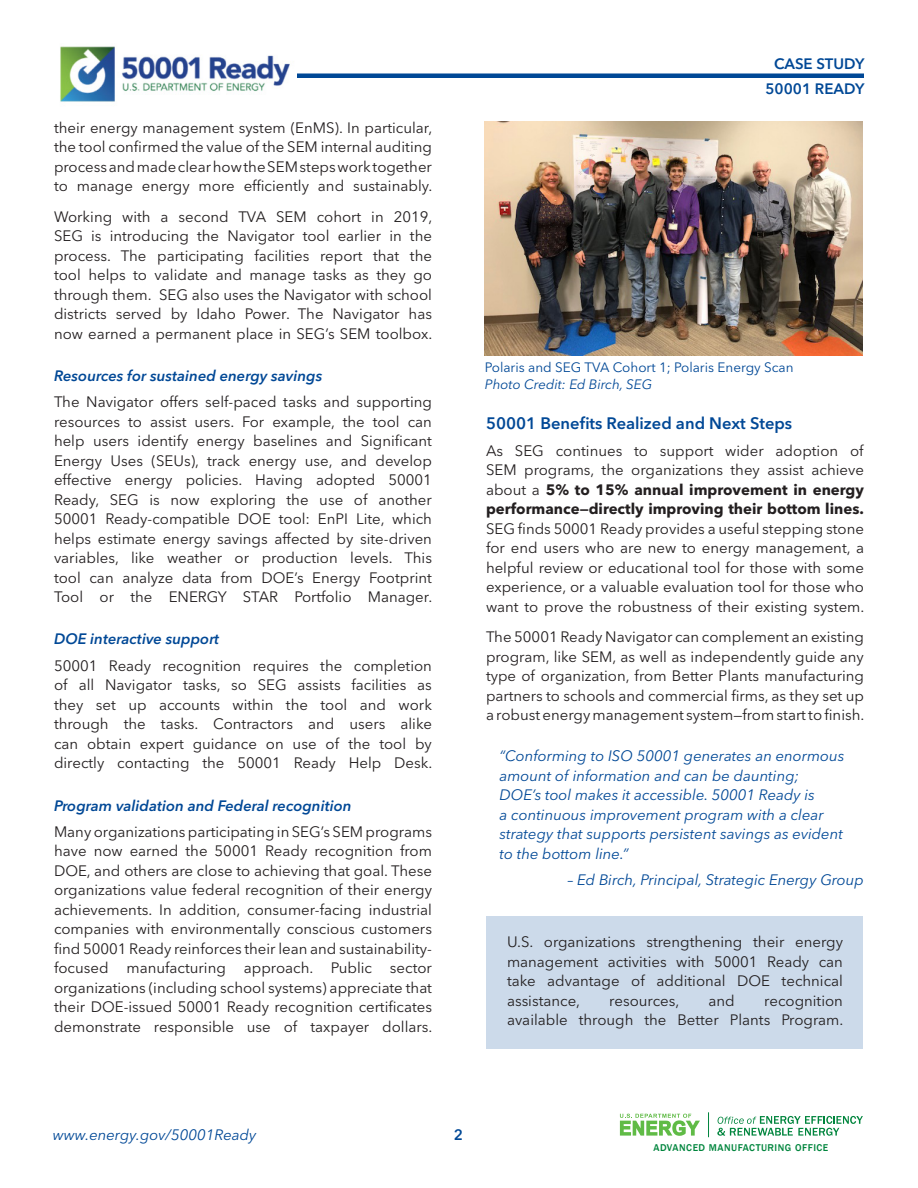
<style>
.page{position:relative;width:918px;height:1188px;background:#fff}
.page>*{position:absolute;margin:0;border:0;box-sizing:border-box;transform-origin:0 0}
.Heading_1{font:600 16.5px "Avenir Next LT Pro";color:#004896}
.Body_Text{font:15px/19.5px "Avenir Next LT Pro";color:#231f20;text-align:justify}
.Heading_2{font:italic 15px/19.5px "Avenir Next LT Pro";color:#004896}
.Heading_2-2{font:italic 600 15px "Avenir Next LT Pro";color:#004896}
.t1{font:600 15px/24.8px "Avenir Next LT Pro";color:#004896;text-align:center}
.t2{font:13.5px/16.2px "Avenir Next LT Pro";color:#004896}
.t3{font:500 10.2px "Franklin Gothic";letter-spacing:.05em;color:#00853d}
.s1{font-style:italic}
.s2{font-weight:700}
</style>
<div class="page">
<div style="left:54px;top:73px;width:810px;height:5px;background:#004896"></div>
<img style="left:54px;top:46px;width:243px;height:56px">
<svg style="left:717px;top:1116px;width:146px;height:20px"></svg>
<svg style="left:620px;top:1114px;width:80px;height:22px"></svg>
<svg style="left:708px;top:1112px;width:1px;height:25px"></svg>
<div style="left:487px;top:916px;width:376px;height:133px;background:#ccdaea"></div>
<img style="left:485px;top:122px;width:378px;height:233px">
<p class="Body_Text" style="left:54px;top:118px;width:380px">their energy management system (EnMS). In particular, the tool confirmed the value of the SEM internal auditing process and made clear how the SEM steps work together to manage energy more efficiently and sustainably.</p>
<p class="Body_Text" style="left:54px;top:207px;width:380px">Working with a second TVA SEM cohort in 2019, SEG is introducing the Navigator tool earlier in the process. The participating facilities report that the tool helps to validate and manage tasks as they go through them. SEG also uses the Navigator with school districts served by Idaho Power. The Navigator has now earned a permanent place in SEG’s SEM toolbox.</p>
<p class="Heading_2-2" style="left:54px;top:367px;width:270px">Resources for sustained energy savings</p>
<p class="Body_Text" style="left:54px;top:392px;width:380px">The Navigator offers self-paced tasks and supporting resources to assist users. For example, the tool can help users identify energy baselines and Significant Energy Uses (SEUs), track energy use, and develop effective energy policies. Having adopted 50001<br>Ready, SEG is now exploring the use of another 50001 Ready-compatible DOE tool: EnPI Lite, which helps estimate energy savings affected by site-driven variables, like weather or production levels. This tool can analyze data from DOE’s Energy Footprint Tool or the ENERGY STAR Portfolio Manager.</p>
<p class="Heading_2-2" style="left:54px;top:630px;width:167px">DOE interactive support</p>
<p class="Body_Text" style="left:54px;top:656px;width:380px">50001 Ready recognition requires the completion of all Navigator tasks, so SEG assists facilities as they set up accounts within the tool and work through the tasks. Contractors and users alike can obtain expert guidance on use of the tool by directly contacting the 50001 Ready Help Desk.</p>
<p class="Heading_2-2" style="left:54px;top:796px;width:299px">Program validation and Federal recognition</p>
<p class="Body_Text" style="left:54px;top:822px;width:380px">Many organizations participating in SEG’s SEM programs have now earned the 50001 Ready recognition from DOE, and others are close to achieving that goal. These organizations value federal recognition of their energy achievements. In addition, consumer-facing industrial companies with environmentally conscious customers find 50001 Ready reinforces their lean and sustainability&shy;focused manufacturing approach. Public sector organizations (including school systems) appreciate that their DOE-issued 50001 Ready recognition certificates demonstrate responsible use of taxpayer dollars.</p>
<p class="t1" style="left:765px;top:51px;width:100px">CASE STUDY<br>50001 READY</p>
<p class="t2" style="left:485px;top:360px;width:310px">Polaris and SEG TVA Cohort 1; Polaris Energy Scan<br><span class="s1">Photo Credit: Ed Birch, SEG</span></p>
<p class="Heading_1" style="left:486px;top:414px;width:308px">50001 Benefits Realized and Next Steps</p>
<p class="Body_Text" style="left:486px;top:441px;width:380px">As SEG continues to support wider adoption of SEM programs, the organizations they assist achieve about a <span class="s2">5% to 15% annual improvement in energy performance—directly improving their bottom lines.<br></span>SEG finds 50001 Ready provides a useful stepping stone for end users who are new to energy management, a helpful review or educational tool for those with some experience, or a valuable evaluation tool for those who want to prove the robustness of their existing system.</p>
<p class="Body_Text" style="left:486px;top:627px;width:380px">The 50001 Ready Navigator can complement an existing program, like SEM, as well as independently guide any type of organization, from Better Plants manufacturing partners to schools and commercial firms, as they set up a robust energy management system—from start to finish.</p>
<p class="Heading_2" style="left:500px;top:746px;width:346px">“Conforming to ISO 50001 generates an enormous amount of information and can be daunting; DOE’s tool makes it accessible. 50001 Ready is<br>a continuous improvement program with a clear strategy that supports persistent savings as evident to the bottom line.”</p>
<p class="Heading_2" style="left:567px;top:870px;width:298px">– Ed Birch, Principal, Strategic Energy Group</p>
<p class="Body_Text" style="left:507px;top:932px;width:337px">U.S. organizations strengthening their energy management activities with 50001 Ready can take advantage of additional DOE technical assistance,</p>
<p class="Body_Text" style="left:609px;top:991px;width:72px">resources,</p>
<p class="Body_Text" style="left:708px;top:991px;width:28px">and</p>
<p class="Body_Text" style="left:507px;top:991px;width:338px;text-align:right">recognition<br>available through the Better Plants Program.</p>
<p class="Heading_2" style="left:53px;top:1125px;width:205px">www.energy.gov/50001Ready</p>
<p class="t1" style="left:454px;top:1122px;width:11px">2</p>
<p class="t3" style="left:653px;top:1142px;width:177px">ADVANCED MANUFACTURING OFFICE</p>
</div>
